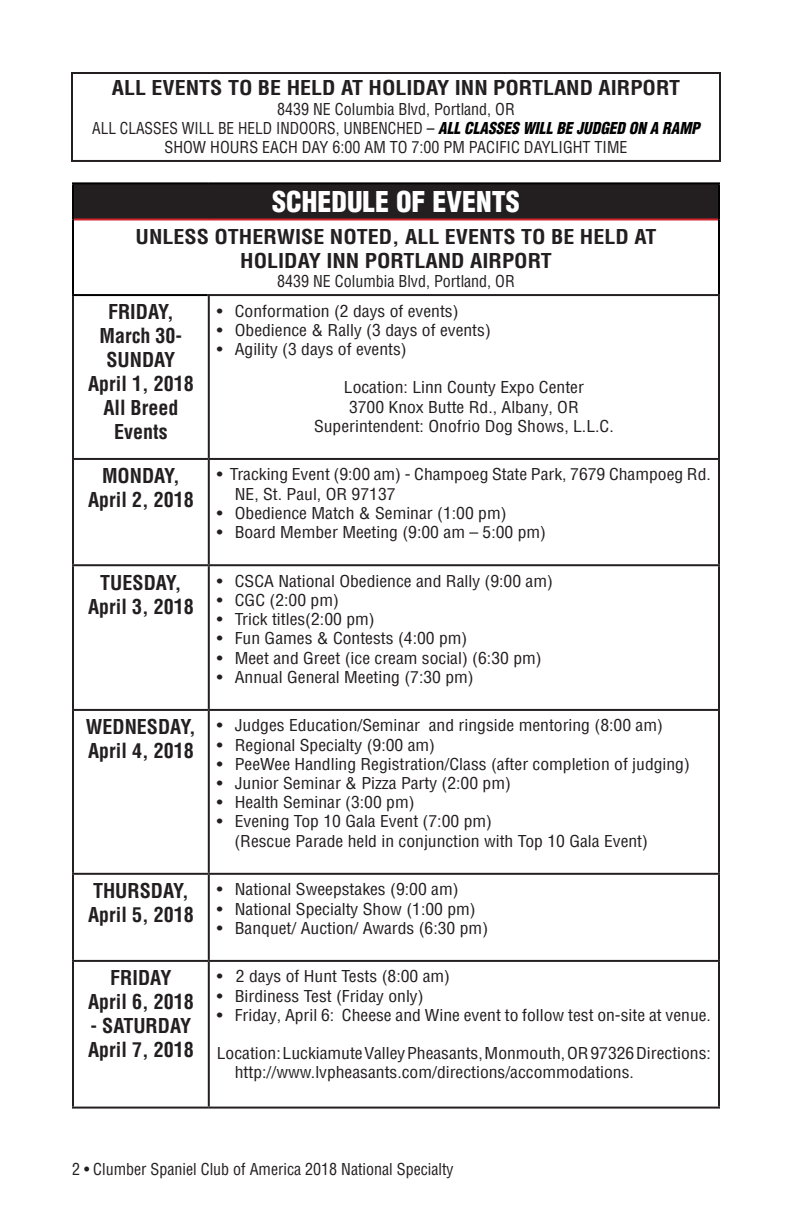
<style>
.page{position:relative;width:792px;height:1224px;background:#fff}
.page>*{position:absolute;margin:0;border:0;box-sizing:border-box;transform-origin:0 0}
.t1{font:900 condensed 28px "Helvetica LT Pro";color:#fff}
.t2{font:700 condensed 20px/24px "Helvetica LT Pro";color:#231f20;text-align:center}
.t3{font:700 condensed 20px/24px "Helvetica LT Pro";color:#231f20;text-align:center;scale:1.1 1}
.t4{font:condensed 16px/19.2px "Helvetica LT Pro";color:#231f20;scale:1.1 1}
.t5{font:condensed 16px/19.2px "Helvetica LT Pro";color:#231f20;text-align:center}
.s1{color:#000}
.s2{font-weight:900;font-style:italic;color:#000}
</style>
<div class="page">
<div style="left:73px;top:183px;width:646px;height:37px;background:#231f20"></div>
<hr style="left:72px;top:564px;width:137px;height:2px;background:#231f20">
<hr style="left:209px;top:564px;width:511px;height:2px;background:#231f20">
<hr style="left:72px;top:709px;width:137px;height:2px;background:#231f20">
<hr style="left:209px;top:709px;width:511px;height:2px;background:#231f20">
<hr style="left:72px;top:873px;width:137px;height:2px;background:#231f20">
<hr style="left:209px;top:873px;width:511px;height:2px;background:#231f20">
<hr style="left:72px;top:960px;width:137px;height:2px;background:#231f20">
<hr style="left:209px;top:960px;width:511px;height:2px;background:#231f20">
<hr style="left:74px;top:219px;width:135px;height:2px;background:#d1232a">
<hr style="left:209px;top:219px;width:509px;height:2px;background:#d1232a">
<hr style="left:72px;top:460px;width:2px;height:104px;background:#231f20">
<hr style="left:72px;top:566px;width:2px;height:143px;background:#231f20">
<hr style="left:72px;top:711px;width:2px;height:162px;background:#231f20">
<hr style="left:72px;top:875px;width:2px;height:85px;background:#231f20">
<hr style="left:72px;top:962px;width:2px;height:145px;background:#231f20">
<hr style="left:72px;top:1107px;width:137px;height:2px;background:#231f20">
<hr style="left:72px;top:296px;width:2px;height:162px;background:#231f20">
<hr style="left:72px;top:458px;width:137px;height:2px;background:#231f20">
<hr style="left:209px;top:458px;width:511px;height:2px;background:#231f20">
<hr style="left:208px;top:296px;width:2px;height:162px;background:#231f20">
<hr style="left:718px;top:296px;width:2px;height:162px;background:#231f20">
<hr style="left:208px;top:460px;width:2px;height:104px;background:#231f20">
<hr style="left:718px;top:460px;width:2px;height:104px;background:#231f20">
<hr style="left:208px;top:566px;width:2px;height:143px;background:#231f20">
<hr style="left:718px;top:566px;width:2px;height:143px;background:#231f20">
<hr style="left:208px;top:711px;width:2px;height:162px;background:#231f20">
<hr style="left:718px;top:711px;width:2px;height:162px;background:#231f20">
<hr style="left:208px;top:875px;width:2px;height:85px;background:#231f20">
<hr style="left:718px;top:875px;width:2px;height:85px;background:#231f20">
<hr style="left:208px;top:962px;width:2px;height:145px;background:#231f20">
<hr style="left:718px;top:962px;width:2px;height:145px;background:#231f20">
<hr style="left:209px;top:1107px;width:511px;height:2px;background:#231f20">
<hr style="left:72px;top:182px;width:137px;height:2px;background:#000">
<hr style="left:72px;top:184px;width:2px;height:36px;background:#000">
<hr style="left:209px;top:182px;width:511px;height:2px;background:#000">
<hr style="left:718px;top:184px;width:2px;height:36px;background:#000">
<hr style="left:72px;top:220px;width:2px;height:74px;background:#000">
<hr style="left:718px;top:220px;width:2px;height:74px;background:#000">
<hr style="left:72px;top:294px;width:136px;height:2px;background:#000">
<hr style="left:208px;top:294px;width:512px;height:2px;background:#231f20">
<hr style="left:71px;top:72px;width:650px;height:2px;background:#231f20">
<hr style="left:71px;top:74px;width:2px;height:86px;background:#231f20">
<hr style="left:719px;top:74px;width:2px;height:86px;background:#231f20">
<hr style="left:71px;top:160px;width:650px;height:2px;background:#231f20">
<p class="t3" style="left:112px;top:76px;width:518px">ALL EVENTS TO BE HELD AT HOLIDAY INN PORTLAND AIRPORT</p>
<p class="t5" style="left:92px;top:99px;width:609px">8439 NE Columbia Blvd, Portland, OR<br>ALL CLASSES WILL BE HELD INDOORS, UNBENCHED <span class="s1">–</span> <span class="s2">ALL CLASSES WILL BE JUDGED ON A RAMP<br></span>SHOW HOURS EACH DAY 6:00 AM TO 7:00 PM PACIFIC DAYLIGHT TIME</p>
<h1 class="t1" style="left:272px;top:184px;width:249px">SCHEDULE OF EVENTS</h1>
<p class="t3" style="left:136px;top:224px;width:475px">UNLESS OTHERWISE NOTED, ALL EVENTS TO BE HELD AT<br>HOLIDAY INN PORTLAND AIRPORT</p>
<p class="t5" style="left:277px;top:272px;width:239px">8439 NE Columbia Blvd, Portland, OR</p>
<p class="t2" style="left:88px;top:300px;width:107px">FRIDAY,<br>March 30-<br>SUNDAY<br>April 1, 2018<br>All Breed<br>Events</p>
<p class="t4" style="left:217px;top:301px;width:221px">• Conformation (2 days of events)</p>
<p class="t4" style="left:217px;top:320px;width:251px">• Obedience &amp; Rally (3 days of events)</p>
<p class="t4" style="left:217px;top:339px;width:174px">• Agility (3 days of events)</p>
<p class="t4" style="left:314px;top:378px;width:274px;text-align:center">Location: Linn County Expo Center<br>3700 Knox Butte Rd., Albany, OR<br>Superintendent: Onofrio Dog Shows, L.L.C.</p>
<p class="t2" style="left:88px;top:464px;width:107px">MONDAY,<br>April 2, 2018</p>
<p class="t4" style="left:235px;top:465px;width:434px;text-indent:-18px">• Tracking Event (9:00 am) - Champoeg State Park, 7679 Champoeg Rd.<br>NE, St. Paul, OR 97137</p>
<p class="t4" style="left:217px;top:503px;width:265px">• Obedience Match &amp; Seminar (1:00 pm)</p>
<p class="t4" style="left:217px;top:523px;width:301px">• Board Member Meeting (9:00 am – 5:00 pm)</p>
<p class="t2" style="left:88px;top:570px;width:107px">TUESDAY,<br>April 3, 2018</p>
<p class="t4" style="left:217px;top:571px;width:307px">• CSCA National Obedience and Rally (9:00 am)</p>
<p class="t4" style="left:217px;top:590px;width:113px">• CGC (2:00 pm)</p>
<p class="t4" style="left:217px;top:610px;width:145px">• Trick titles(2:00 pm)</p>
<p class="t4" style="left:217px;top:629px;width:229px">• Fun Games &amp; Contests (4:00 pm)</p>
<p class="t4" style="left:217px;top:648px;width:297px">• Meet and Greet (ice cream social) (6:30 pm)</p>
<p class="t4" style="left:217px;top:667px;width:235px">• Annual General Meeting (7:30 pm)</p>
<p class="t2" style="left:86px;top:714px;width:112px;text-align:left">WEDNESDAY,<br>April 4, 2018</p>
<p class="t4" style="left:217px;top:716px;width:407px">• Judges Education/Seminar and ringside mentoring (8:00 am)</p>
<p class="t4" style="left:217px;top:735px;width:200px">• Regional Specialty (9:00 am)</p>
<p class="t4" style="left:217px;top:754px;width:432px">• PeeWee Handling Registration/Class (after completion of judging)</p>
<p class="t4" style="left:217px;top:773px;width:269px">• Junior Seminar &amp; Pizza Party (2:00 pm)</p>
<p class="t4" style="left:217px;top:793px;width:181px">• Health Seminar (3:00 pm)</p>
<p class="t4" style="left:234px;top:812px;width:378px;text-indent:-18px">• Evening Top 10 Gala Event (7:00 pm)<br>(Rescue Parade held in conjunction with Top 10 Gala Event)</p>
<p class="t2" style="left:88px;top:878px;width:107px;text-align:left">THURSDAY,<br>April 5, 2018</p>
<p class="t4" style="left:217px;top:880px;width:221px">• National Sweepstakes (9:00 am)</p>
<p class="t4" style="left:217px;top:899px;width:237px">• National Specialty Show (1:00 pm)</p>
<p class="t4" style="left:217px;top:918px;width:248px">• Banquet/ Auction/ Awards (6:30 pm)</p>
<p class="t2" style="left:88px;top:965px;width:107px">FRIDAY<br>April 6, 2018</p>
<p class="t2" style="left:88px;top:1013px;width:107px;text-align:left">- SATURDAY<br>April 7, 2018</p>
<p class="t4" style="left:217px;top:967px;width:214px">• 2 days of Hunt Tests (8:00 am)</p>
<p class="t4" style="left:217px;top:986px;width:189px">• Birdiness Test (Friday only)</p>
<p class="t4" style="left:217px;top:1005px;width:451px">• Friday, April 6: Cheese and Wine event to follow test on-site at venue.</p>
<p class="t4" style="left:235px;top:1044px;width:434px;text-indent:-18px">Location: Luckiamute Valley Pheasants, Monmouth, OR 97326 Directions: http://www.lvpheasants.com/directions/accommodations.</p>
<p class="t5" style="left:72px;top:1160px;width:383px">2 • Clumber Spaniel Club of America 2018 National Specialty</p>
</div>
